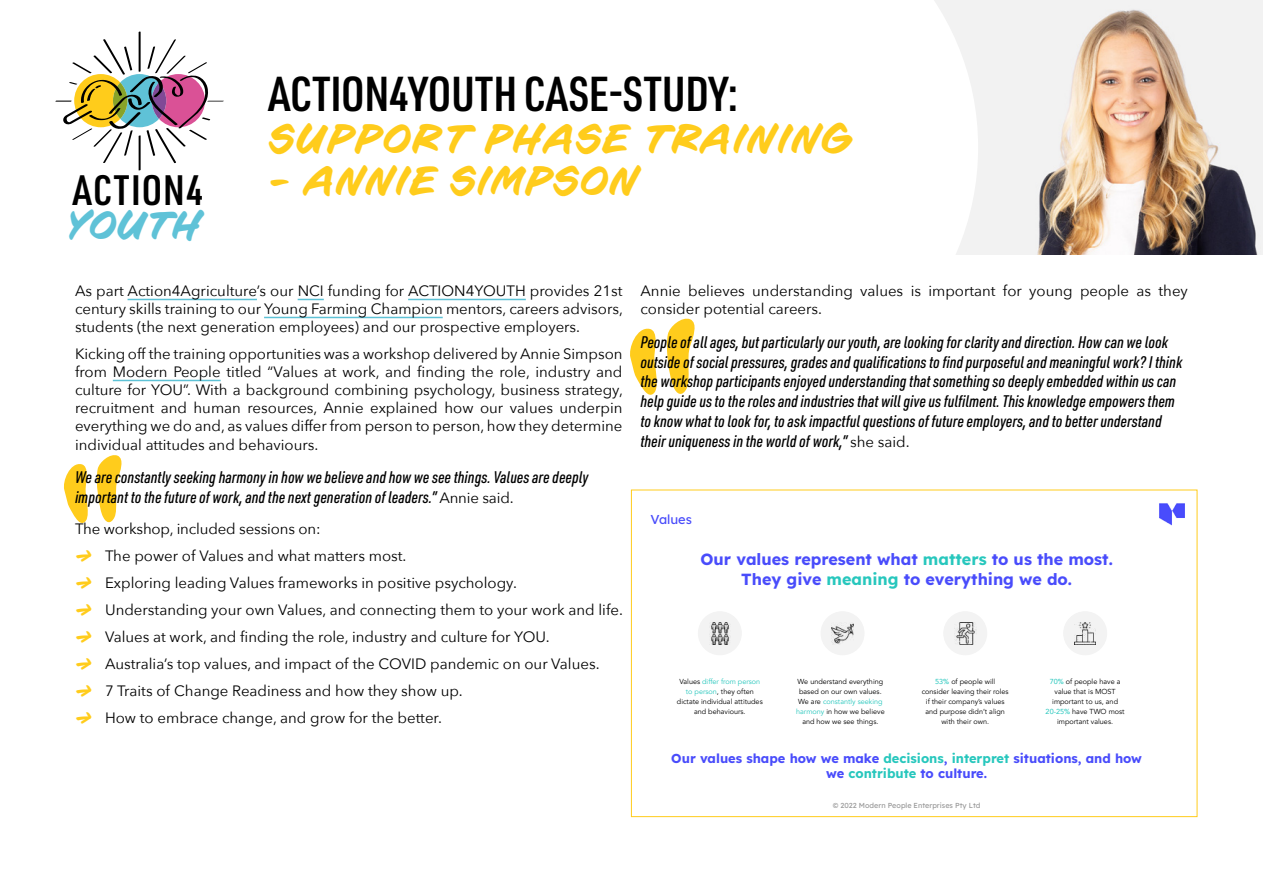
<style>
.page{position:relative;width:1263px;height:893px;background:#fff}
.page>*{position:absolute;margin:0;border:0;box-sizing:border-box;transform-origin:0 0}
.t1{font:600 48px "URWDIN Cond";color:#000}
.t2{font:italic 42px "CC Sign Language";letter-spacing:.04em;color:#ffcc1c}
.t3{font:600 41.7px "URWDIN Cond";letter-spacing:.03em;color:#000}
.t4{font:italic 40.8px "CC Sign Language";color:#5fc2d7}
.t5{font:italic 500 16.5px/19.8px "URWDIN Cond";color:#000}
.t6{font:16.2px/19.4px "font 0000000028 daba 8 c";color:#494cfb;text-align:center}
.t7{font:15px/18px "Avenir Next";color:#000;text-align:justify}
.t8{font:12.9px/15.5px "font 0000000028 daba 8 c";color:#494cfb;text-align:center}
.t9{font:7.2px/10.1px "font 0000000028 daba 8 c";color:#000;text-align:center}
.t10{font:7.2px "font 0000000028 daba 8 c";color:#999}
.s1{font-family:"Avenir Next";font-weight:400;font-style:normal;font-size:15px}
.s2{font-family:"CC Sign Language";font-style:italic;font-size:21px;color:#ffcc1c}
.s3{color:#27c7bd}
.s4{font-family:"font 0000000028 daba 8 d";color:#27c7bd}
</style>
<div class="page">
<svg style="left:64px;top:455px;width:58px;height:68px"></svg>
<img style="left:978px;top:0;width:285px;height:254px">
<svg style="left:55px;top:31px;width:169px;height:140px"></svg>
<svg style="left:445px;top:0;width:533px;height:301px"></svg>
<svg style="left:630px;top:318px;width:65px;height:77px"></svg>
<hr style="left:128px;top:299px;width:129px;height:1px;background:#5ec2d6">
<svg style="left:298px;top:299px;width:26px;height:1px"></svg>
<hr style="left:408px;top:299px;width:118px;height:1px;background:#5ec2d6">
<hr style="left:264px;top:317px;width:179px;height:1px;background:#5ec2d6">
<hr style="left:113px;top:380px;width:108px;height:1px;background:#5ec2d6">
<img style="left:1159px;top:503px;width:26px;height:23px">
<svg style="left:698px;top:612px;width:44px;height:43px"></svg>
<img style="left:709px;top:622px;width:22px;height:22px">
<svg style="left:821px;top:612px;width:43px;height:43px"></svg>
<svg style="left:944px;top:612px;width:43px;height:43px"></svg>
<svg style="left:1063px;top:612px;width:44px;height:43px"></svg>
<img style="left:832px;top:622px;width:21px;height:22px">
<img style="left:954px;top:622px;width:22px;height:22px">
<img style="left:1074px;top:622px;width:22px;height:22px">
<h3 class="t3" style="left:73px;top:162px;width:132px">ACTION4</h3>
<h3 class="t4" style="left:65px;top:202px;width:138px">YOUTH</h3>
<h1 class="t1" style="left:268px;top:62px;width:471px">ACTION4YOUTH CASE-STUDY:</h1>
<h2 class="t2" style="left:268px;top:115px;width:585px">SUPPORT PHASE TRAINING</h2>
<h2 class="t2" style="left:268px;top:157px;width:370px">- ANNIE SIMPSON</h2>
<p class="t7" style="left:75px;top:282px;width:549px">As part Action4Agriculture’s our NCI funding for ACTION4YOUTH provides 21st century skills training to our Young Farming Champion mentors, careers advisors, students (the next generation employees) and our prospective employers.</p>
<p class="t7" style="left:75px;top:345px;width:549px">Kicking off the training opportunities was a workshop delivered by Annie Simpson from Modern People titled “Values at work, and finding the role, industry and culture for YOU”. With a background combining psychology, business strategy, recruitment and human resources, Annie explained how our values underpin everything we do and, as values differ from person to person, how they determine individual attitudes and behaviours.</p>
<p class="t5" style="left:75px;top:466px;width:515px">We are constantly seeking harmony in how we believe and how we see things. Values are deeply important to the future of work, and the next generation of leaders.” <span class="s1">Annie said.</span></p>
<p class="t7" style="left:75px;top:515px;width:549px;line-height:27px;text-align:left">The workshop, included sessions on:<br><span class="s2">—›</span> The power of Values and what matters most.<br><span class="s2">—›</span> Exploring leading Values frameworks in positive psychology.<br><span class="s2">—›</span> Understanding your own Values, and connecting them to your work and life. <span class="s2">—›</span> Values at work, and finding the role, industry and culture for YOU.<br><span class="s2">—›</span> Australia’s top values, and impact of the COVID pandemic on our Values.<br><span class="s2">—›</span> 7 Traits of Change Readiness and how they show up.<br><span class="s2">—›</span> How to embrace change, and grow for the better.</p>
<p class="t7" style="left:640px;top:282px;width:549px">Annie believes understanding values is important for young people as they consider potential careers.</p>
<p class="t5" style="left:640px;top:331px;width:543px">People of all ages, but particularly our youth, are looking for clarity and direction. How can we look outside of social pressures, grades and qualifications to find purposeful and meaningful work? I think the workshop participants enjoyed understanding that something so deeply embedded within us can help guide us to the roles and industries that will give us fulfilment. This knowledge empowers them to know what to look for, to ask impactful questions of future employers, and to better understand their uniqueness in the world of work,” <span class="s1">she said.</span></p>
<p class="t8" style="left:651px;top:511px;width:43px">Values</p>
<p class="t6" style="left:700px;top:549px;width:414px">Our values represent what <span class="s3">matters</span> to us the most.<br>They give <span class="s3">meaning</span> to everything we do.</p>
<p class="t9" style="left:677px;top:676px;width:87px">Values <span class="s3">differ from person to person</span>, they often dictate individual attitudes and behaviours.</p>
<p class="t9" style="left:796px;top:676px;width:90px">We understand everything based on our own values.<br>We are <span class="s3">constantly seeking harmony</span> in how we believe and how we see things.</p>
<p class="t9" style="left:922px;top:676px;width:88px"><span class="s4">53%</span> of people will consider leaving their roles if their company’s values and purpose didn’t align with their own.</p>
<p class="t9" style="left:1046px;top:676px;width:81px"><span class="s4">70%</span> of people have a value that is MOST important to us, and<br><span class="s4">20-25%</span> have TWO most important values.</p>
<p class="t8" style="left:671px;top:749px;width:472px">Our values shape how we make <span class="s3">decisions</span>, <span class="s3">interpret</span> situations, and how we <span class="s3">contribute</span> to culture.</p>
<p class="t10" style="left:833px;top:800px;width:149px">© 2022 Modern People Enterprises Pty Ltd</p>
</div>
